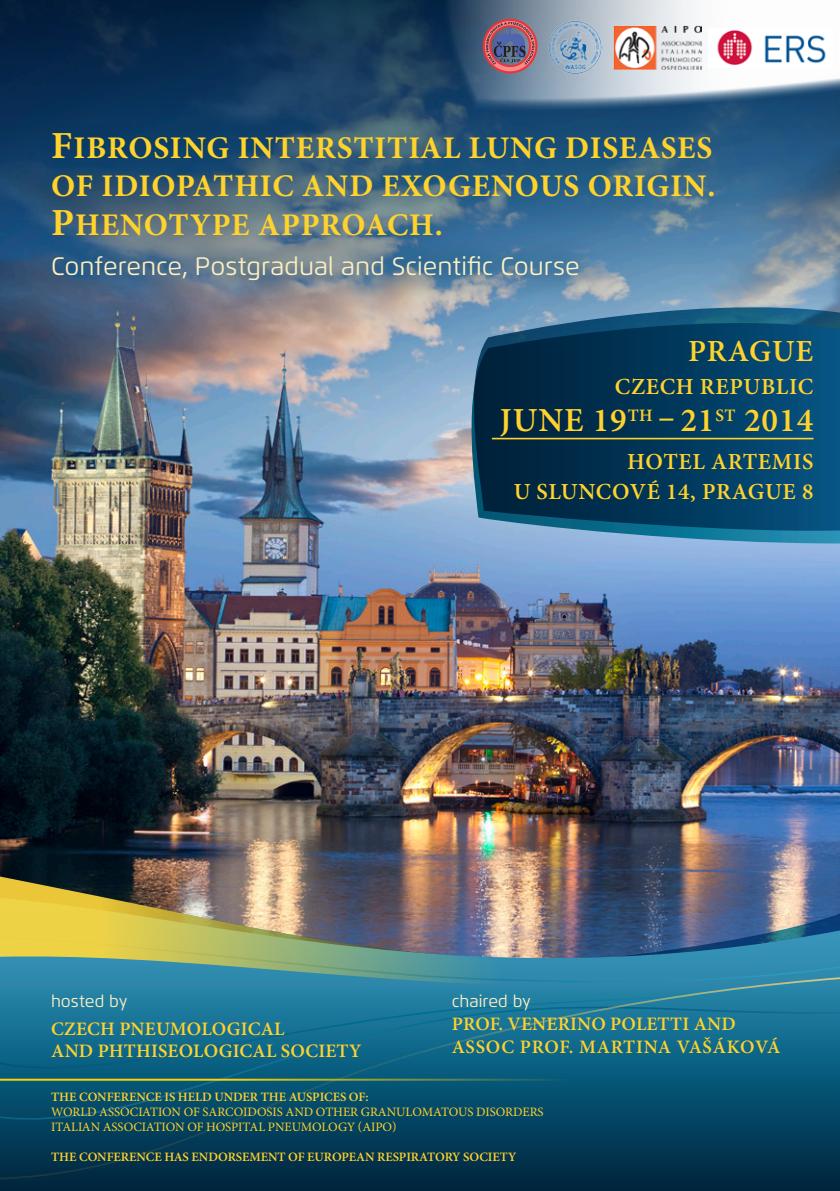
<style>
.page{position:relative;width:840px;height:1191px;background:#fff}
.page>*{position:absolute;margin:0;border:0;box-sizing:border-box;transform-origin:0 0}
.t1{font:600 33.6px "Minion Pro";letter-spacing:.03em;color:#ffd22c}
.t2{font:700 31.6px/38.4px "Minion Pro";letter-spacing:.025em;color:#ffd22c;text-align:justify}
.t3{font:600 30.8px "Minion Pro";letter-spacing:.03em;color:#ffd22c}
.t4{font:25.2px "Flexo";color:#fef1c2}
.t5{font:600 23px/30px "Minion Pro";letter-spacing:.03em;color:#ffd22c;text-align:right}
.t6{font:600 19px/22.8px "Minion Pro";letter-spacing:.01em;color:#ffd22c}
.t7{font:600 19px "Minion Pro";letter-spacing:.035em;color:#ffd22c}
.t8{font:16.8px "Flexo";color:#fef1c2}
.t9{font:12.8px/15px "Minion Pro";letter-spacing:-.005em;color:#ffd22c}
.t10{font:600 12.8px "Minion Pro";letter-spacing:-.005em;color:#ffd22c}
.s1{font-size:38.4px}
.s2{font-weight:600}
</style>
<div class="page">
<img style="left:0;top:386px;width:839px;height:491px">
<img style="left:0;top:0;width:839px;height:386px">
<svg style="left:434px;top:0;width:405px;height:119px"></svg>
<img style="left:500px;top:877px;width:339px;height:20px">
<img style="left:500px;top:897px;width:339px;height:24px">
<div style="left:0;top:1182px;width:839px;height:9px;background:#01253d"></div>
<img style="left:500px;top:921px;width:339px;height:48px">
<div style="left:26px;top:230px;width:577px;height:76px;background:#003d59;opacity:.9"></div>
<svg style="left:459px;top:323px;width:380px;height:220px;background:#7daac9"></svg>
<svg style="left:471px;top:305px;width:368px;height:228px;background:#0d4467"></svg>
<div style="left:13px;top:93px;width:736px;height:183px;background:#003d59;opacity:.9"></div>
<img style="left:0;top:876px;width:500px;height:94px">
<svg style="left:0;top:970px;width:839px;height:212px;background:#0f5a79"></svg>
<svg style="left:482px;top:19px;width:55px;height:54px;background:#8b6177"></svg>
<img style="left:547px;top:19px;width:55px;height:54px">
<img style="left:613px;top:26px;width:88px;height:43px">
<hr style="left:0;top:1078px;width:568px;height:2px;background:#fed304">
<img style="left:708px;top:28px;width:124px;height:39px">
<hr style="left:491px;top:438px;width:322px;height:1px;background:#ffd22c">
<p class="t2" style="left:51px;top:128px;width:665px"><span class="s1">F</span>IBROSING INTERSTITIAL LUNG DISEASES OF IDIOPATHIC AND EXOGENOUS ORIGIN.<br><span class="s1">P</span>HENOTYPE APPROACH.</p>
<p class="t4" style="left:51px;top:251px;width:530px">Conference, Postgradual and Scientific Course</p>
<p class="t3" style="left:687px;top:330px;width:127px">PRAGUE</p>
<p class="t5" style="left:614px;top:371px;width:200px">CZECH REPUBLIC</p>
<p class="t1" style="left:499px;top:397px;width:315px">JUNE 19<sup>TH</sup> – 21<sup>ST</sup> 2014</p>
<p class="t5" style="left:513px;top:446px;width:301px">HOTEL ARTEMIS<br>U SLUNCOVÉ 14, PRAGUE 8</p>
<p class="t8" style="left:451px;top:991px;width:80px">chaired by</p>
<p class="t6" style="left:451px;top:1012px;width:285px">PROF. VENERINO POLETTI AND</p>
<p class="t7" style="left:451px;top:1033px;width:329px">ASSOC PROF. MARTINA VAŠÁKOVÁ</p>
<p class="t9" style="left:51px;top:1089px;width:493px"><span class="s2">THE CONFERENCE IS HELD UNDER THE AUSPICES OF:<br></span>WORLD ASSOCIATION OF SARCOIDOSIS AND OTHER GRANULOMATOUS DISORDERS</p>
<p class="t9" style="left:51px;top:1119px;width:347px">ITALIAN ASSOCIATION OF HOSPITAL PNEUMOLOGY (AIPO)</p>
<p class="t10" style="left:51px;top:1148px;width:466px">THE CONFERENCE HAS ENDORSEMENT OF EUROPEAN RESPIRATORY SOCIETY</p>
<p class="t8" style="left:51px;top:991px;width:78px">hosted by</p>
<p class="t6" style="left:51px;top:1017px;width:312px">CZECH PNEUMOLOGICAL<br>AND PHTHISEOLOGICAL SOCIETY</p>
</div>
